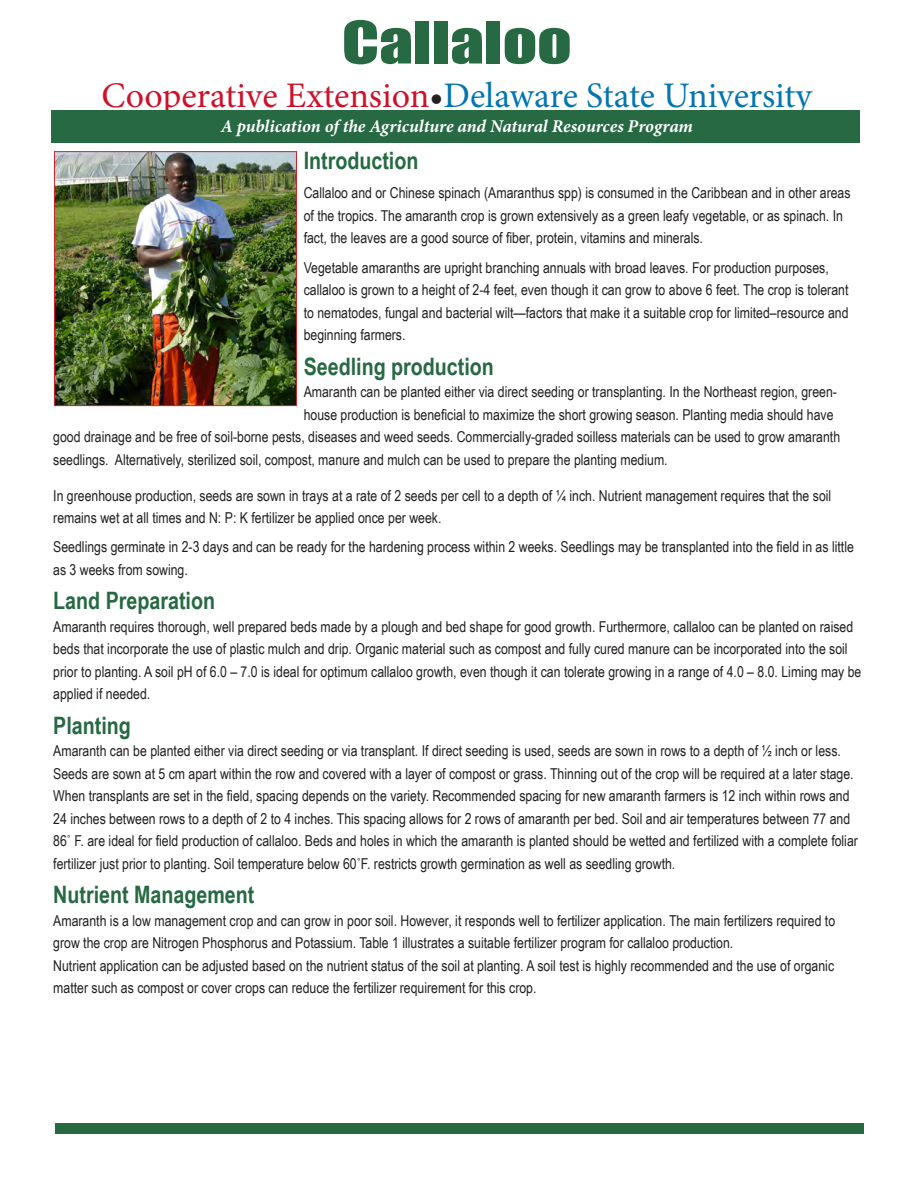
<style>
.page{position:relative;width:918px;height:1188px;background:#fff}
.page>*{position:absolute;margin:0;border:0;box-sizing:border-box;transform-origin:0 0}
.t1{font:54px "Impact";color:#266942;scale:1.25 1}
.t2{font:36px "Minion Pro";color:#0375b1}
.t3{font:700 24px "Arial Narrow";color:#266942}
.t4{font:italic 700 18px "Minion Pro";letter-spacing:-.005em;color:#fff}
.t5{font:15px/22.5px "Arial Narrow";color:#231f20}
.s1{color:#cd112a}
.s2{color:#231f20}
</style>
<div class="page">
<div style="left:52px;top:110px;width:808px;height:33px;background:#266942"></div>
<div style="left:56px;top:1123px;width:808px;height:11px;background:#266942"></div>
<img style="left:56px;top:153px;width:239px;height:251px">
<div style="left:54px;top:151px;width:243px;height:255px;border:1px solid #d1232a"></div>
<p class="t1" style="left:342px;top:0;width:185px">Callaloo</p>
<p class="t2" style="left:101px;top:71px;width:712px"><span class="s1">Cooperative Extension</span><span class="s2">•</span>Delaware State University</p>
<p class="t4" style="left:221px;top:114px;width:474px">A publication of the Agriculture and Natural Resources Program</p>
<p class="t3" style="left:304px;top:143px;width:116px">Introduction</p>
<p class="t5" style="left:304px;top:181px;width:548px">Callaloo and or Chinese spinach (Amaranthus spp) is consumed in the Caribbean and in other areas of the tropics. The amaranth crop is grown extensively as a green leafy vegetable, or as spinach. In fact, the leaves are a good source of fiber, protein, vitamins and minerals.</p>
<p class="t5" style="left:304px;top:256px;width:546px">Vegetable amaranths are upright branching annuals with broad leaves. For production purposes, callaloo is grown to a height of 2-4 feet, even though it can grow to above 6 feet. The crop is tolerant to nematodes, fungal and bacterial wilt—factors that make it a suitable crop for limited–resource and beginning farmers.</p>
<p class="t3" style="left:304px;top:348px;width:192px">Seedling production</p>
<p class="t5" style="left:304px;top:380px;width:535px">Amaranth can be planted either via direct seeding or transplanting. In the Northeast region, green-</p>
<p class="t5" style="left:304px;top:403px;width:531px">house production is beneficial to maximize the short growing season. Planting media should have</p>
<p class="t5" style="left:53px;top:425px;width:788px">good drainage and be free of soil-borne pests, diseases and weed seeds. Commercially-graded soilless materials can be used to grow amaranth</p>
<p class="t5" style="left:53px;top:448px;width:616px">seedlings. Alternatively, sterilized soil, compost, manure and mulch can be used to prepare the planting medium.</p>
<p class="t5" style="left:53px;top:484px;width:780px">In greenhouse production, seeds are sown in trays at a rate of 2 seeds per cell to a depth of ¼ inch. Nutrient management requires that the soil remains wet at all times and N: P: K fertilizer be applied once per week.</p>
<p class="t5" style="left:53px;top:535px;width:802px">Seedlings germinate in 2-3 days and can be ready for the hardening process within 2 weeks. Seedlings may be transplanted into the field in as little as 3 weeks from sowing.</p>
<p class="t3" style="left:53px;top:583px;width:163px">Land Preparation</p>
<p class="t5" style="left:53px;top:615px;width:810px">Amaranth requires thorough, well prepared beds made by a plough and bed shape for good growth. Furthermore, callaloo can be planted on raised beds that incorporate the use of plastic mulch and drip. Organic material such as compost and fully cured manure can be incorporated into the soil prior to planting. A soil pH of 6.0 – 7.0 is ideal for optimum callaloo growth, even though it can tolerate growing in a range of 4.0 – 8.0. Liming may be applied if needed.</p>
<p class="t3" style="left:53px;top:707px;width:79px">Planting</p>
<p class="t5" style="left:53px;top:739px;width:806px">Amaranth can be planted either via direct seeding or via transplant. If direct seeding is used, seeds are sown in rows to a depth of ½ inch or less.<br>Seeds are sown at 5 cm apart within the row and covered with a layer of compost or grass. Thinning out of the crop will be required at a later stage.<br>When transplants are set in the field, spacing depends on the variety. Recommended spacing for new amaranth farmers is 12 inch within rows and 24 inches between rows to a depth of 2 to 4 inches. This spacing allows for 2 rows of amaranth per bed. Soil and air temperatures between 77 and 86˚ F. are ideal for field production of callaloo. Beds and holes in which the amaranth is planted should be wetted and fertilized with a complete foliar fertilizer just prior to planting. Soil temperature below 60˚F. restricts growth germination as well as seedling growth.</p>
<p class="t3" style="left:53px;top:877px;width:203px">Nutrient Management</p>
<p class="t5" style="left:53px;top:909px;width:783px">Amaranth is a low management crop and can grow in poor soil. However, it responds well to fertilizer application. The main fertilizers required to grow the crop are Nitrogen Phosphorus and Potassium. Table 1 illustrates a suitable fertilizer program for callaloo production.<br>Nutrient application can be adjusted based on the nutrient status of the soil at planting. A soil test is highly recommended and the use of organic matter such as compost or cover crops can reduce the fertilizer requirement for this crop.</p>
</div>
